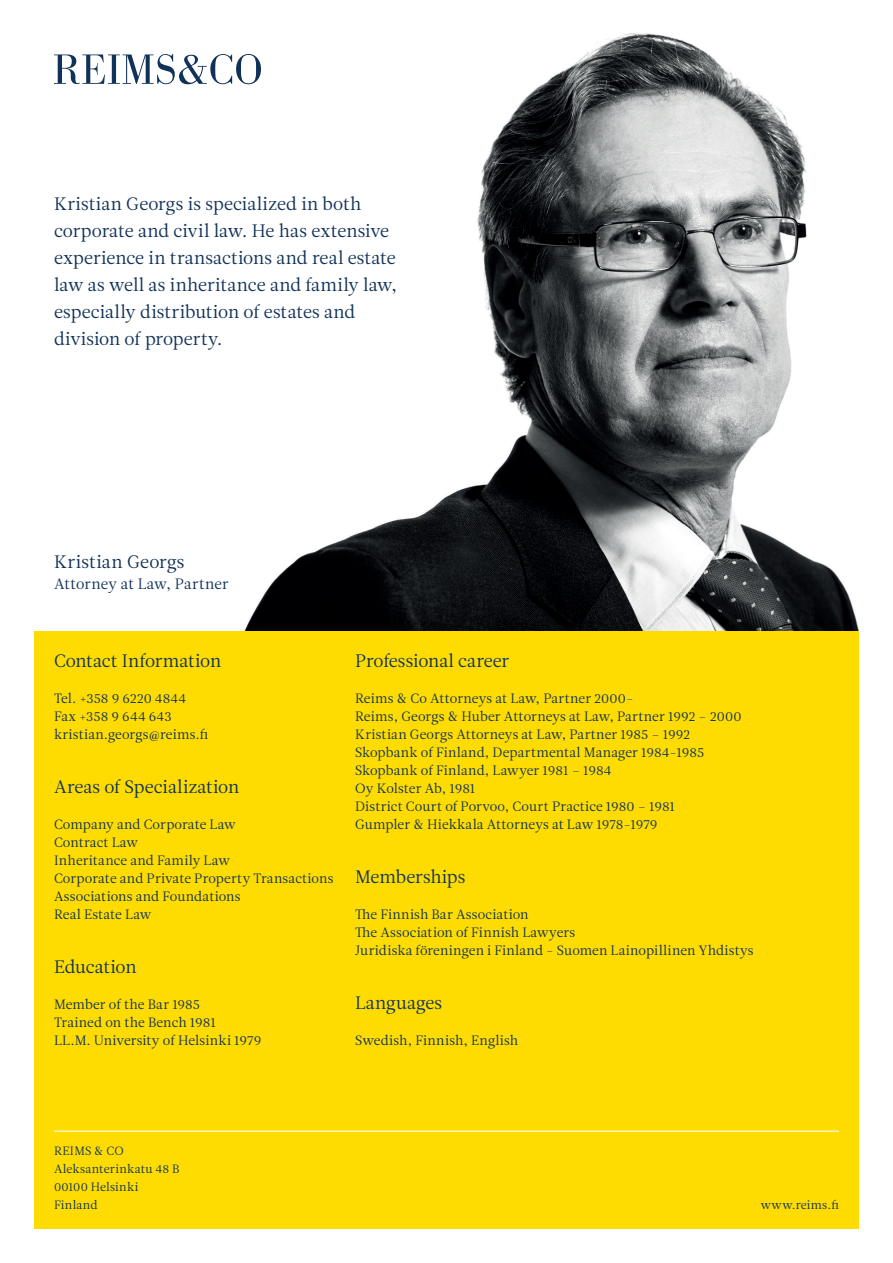
<style>
.page{position:relative;width:893px;height:1263px;background:#fff}
.page>*{position:absolute;margin:0;border:0;box-sizing:border-box;transform-origin:0 0}
.t1{font:18px/27px "Leitura News Roman 1";color:#113258}
.t2{font:15px "Leitura News Roman 1";letter-spacing:.005em;color:#113258}
.t3{font:13.5px/18px "Leitura News Roman 1";letter-spacing:.005em;color:#113258}
.t4{font:12px/18px "Leitura News Roman 1";letter-spacing:.02em;color:#113258}
</style>
<div class="page">
<img style="left:186px;top:33px;width:673px;height:598px">
<div style="left:34px;top:631px;width:825px;height:598px;background:#ffdc01"></div>
<svg style="left:54px;top:54px;width:207px;height:30px"></svg>
<hr style="left:54px;top:1130px;width:785px;height:2px;background:#fff">
<h1 class="t1" style="left:54px;top:193px;width:345px">Kristian Georgs is specialized in both corporate and civil law. He has extensive experience in transactions and real estate law as well as inheritance and family law, especially distribution of estates and division of property.</h1>
<h1 class="t1" style="left:54px;top:550px;width:132px">Kristian Georgs</h1>
<p class="t2" style="left:54px;top:578px;width:176px">Attorney at Law, Partner</p>
<h1 class="t1" style="left:54px;top:650px;width:169px">Contact Information</h1>
<p class="t3" style="left:54px;top:691px;width:156px">Tel. +358 9 6220 4844<br>Fax +358 9 644 643 kristian.georgs@reims.fi</p>
<h1 class="t1" style="left:54px;top:776px;width:187px">Areas of Specialization</h1>
<p class="t3" style="left:54px;top:817px;width:281px">Company and Corporate Law<br>Contract Law<br>Inheritance and Family Law<br>Corporate and Private Property Transactions<br>Associations and Foundations<br>Real Estate Law</p>
<h1 class="t1" style="left:54px;top:956px;width:84px">Education</h1>
<p class="t3" style="left:54px;top:997px;width:209px">Member of the Bar 1985<br>Trained on the Bench 1981<br>LL.M. University of Helsinki 1979</p>
<h1 class="t1" style="left:355px;top:650px;width:156px">Professional career</h1>
<p class="t3" style="left:355px;top:691px;width:388px">Reims &amp; Co Attorneys at Law, Partner 2000-<br>Reims, Georgs &amp; Huber Attorneys at Law, Partner 1992 – 2000<br>Kristian Georgs Attorneys at Law, Partner 1985 – 1992<br>Skopbank of Finland, Departmental Manager 1984-1985<br>Skopbank of Finland, Lawyer 1981 – 1984<br>Oy Kolster Ab, 1981<br>District Court of Porvoo, Court Practice 1980 – 1981<br>Gumpler &amp; Hiekkala Attorneys at Law 1978-1979</p>
<h1 class="t1" style="left:355px;top:866px;width:112px">Memberships</h1>
<p class="t3" style="left:355px;top:907px;width:400px">The Finnish Bar Association<br>The Association of Finnish Lawyers<br>Juridiska föreningen i Finland - Suomen Lainopillinen Yhdistys</p>
<h1 class="t1" style="left:355px;top:992px;width:89px">Languages</h1>
<p class="t3" style="left:355px;top:1033px;width:165px">Swedish, Finnish, English</p>
<p class="t4" style="left:54px;top:1143px;width:127px">REIMS &amp; CO<br>Aleksanterinkatu 48 B<br>00100 Helsinki<br>Finland</p>
<p class="t4" style="left:761px;top:1197px;width:80px">www.reims.fi</p>
</div>
